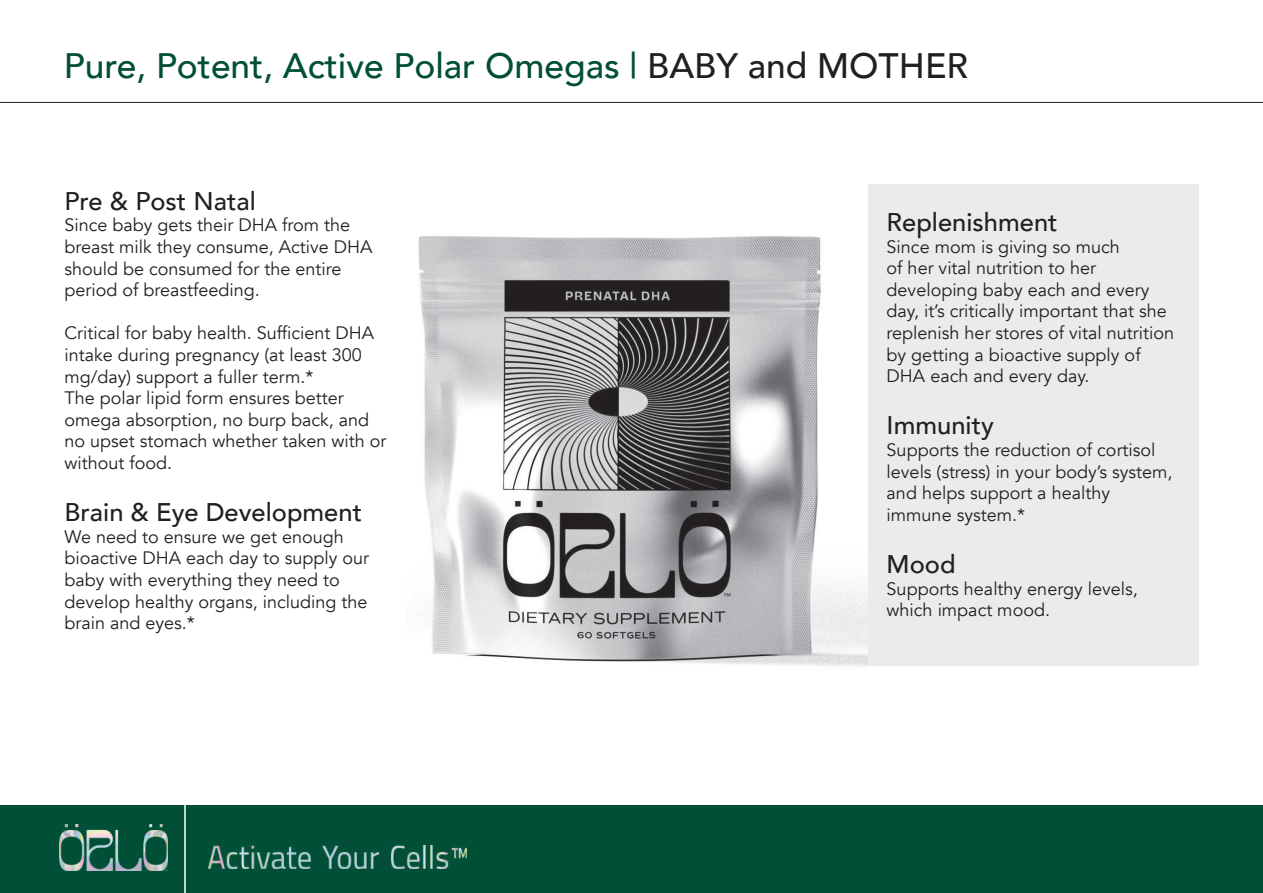
<style>
.page{position:relative;width:1263px;height:893px;background:#fff}
.page>*{position:absolute;margin:0;border:0;box-sizing:border-box;transform-origin:0 0}
.t1{font:500 35.25px "Avenir";color:#004f36}
.t2{font:500 25.5px "Avenir";color:#231f20}
.t3{font:18px/21.6px "Avenir";color:#231f20}
.s1{color:#231f20}
</style>
<div class="page">
<div style="left:867px;top:184px;width:331px;height:482px;background:#ebebeb"></div>
<div style="left:0;top:806px;width:1263px;height:87px;background:#004f36"></div>
<img style="left:60px;top:825px;width:108px;height:45px">
<hr style="left:184px;top:801px;width:2px;height:92px;background:#fff">
<img style="left:208px;top:846px;width:258px;height:22px">
<hr style="left:0;top:102px;width:1263px;height:1px;background:#231f20">
<img style="left:418px;top:236px;width:449px;height:431px">
<h1 class="t1" style="left:64px;top:35px;width:906px">Pure, Potent, Active Polar Omegas | <span class="s1">BABY and MOTHER</span></h1>
<h2 class="t2" style="left:64px;top:179px;width:193px">Pre &amp; Post Natal</h2>
<p class="t3" style="left:64px;top:215px;width:310px">Since baby gets their DHA from the breast milk they consume, Active DHA should be consumed for the entire period of breastfeeding.</p>
<p class="t3" style="left:64px;top:323px;width:323px">Critical for baby health. Sufficient DHA intake during pregnancy (at least 300 mg/day) support a fuller term.*<br>The polar lipid form ensures better omega absorption, no burp back, and no upset stomach whether taken with or without food.</p>
<h2 class="t2" style="left:64px;top:490px;width:299px">Brain &amp; Eye Development</h2>
<p class="t3" style="left:64px;top:526px;width:306px">We need to ensure we get enough bioactive DHA each day to supply our baby with everything they need to develop healthy organs, including the brain and eyes.*</p>
<h2 class="t2" style="left:887px;top:200px;width:172px">Replenishment</h2>
<p class="t3" style="left:887px;top:236px;width:289px">Since mom is giving so much<br>of her vital nutrition to her developing baby each and every day, it’s critically important that she replenish her stores of vital nutrition by getting a bioactive supply of<br>DHA each and every day.</p>
<h2 class="t2" style="left:887px;top:403px;width:109px">Immunity</h2>
<p class="t3" style="left:887px;top:439px;width:287px">Supports the reduction of cortisol levels (stress) in your body’s system, and helps support a healthy immune system.*</p>
<h2 class="t2" style="left:887px;top:542px;width:70px">Mood</h2>
<p class="t3" style="left:887px;top:578px;width:253px">Supports healthy energy levels, which impact mood.</p>
</div>
